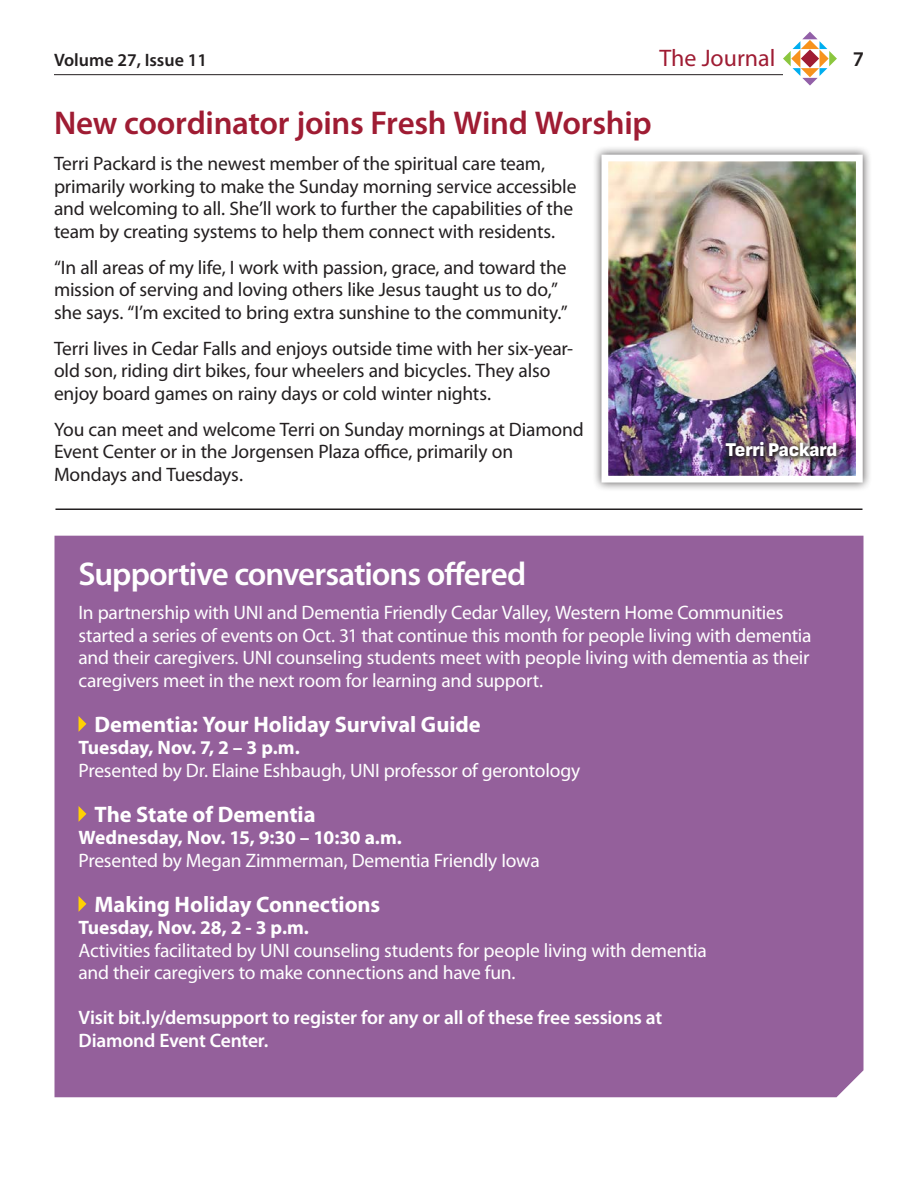
<style>
.page{position:relative;width:918px;height:1188px;background:#fff}
.page>*{position:absolute;margin:0;border:0;box-sizing:border-box;transform-origin:0 0}
.t1{font:600 33px "Myriad Pro";letter-spacing:-.01em;color:#9f1c33}
.t2{font:600 33px "Myriad Pro";letter-spacing:-.03em;color:#fff}
.t3{font:24px "Myriad Pro";color:#9f1c33}
.t4{font:700 22.5px "Myriad Pro";letter-spacing:-.005em;color:#fff}
.t5{font:600 21px "Myriad Pro";color:#231f20}
.t6{font:19.5px/22.5px "Myriad Pro";letter-spacing:-.01em;color:#231f20}
.t7{font:19.5px/22.5px "Myriad Pro";letter-spacing:-.015em;color:#fff}
.t8{font:600 19.5px/22.5px "Myriad Pro";letter-spacing:-.01em;color:#fff}
.t9{font:700 19.5px "Myriad Pro";letter-spacing:-.005em;color:#fff}
.t10{font:19.5px "Sofia Sans";letter-spacing:-.01em;color:#fff}
.t11{font:600 18px "Myriad Pro";color:#231f20}
</style>
<div class="page">
<svg style="left:783px;top:32px;width:54px;height:54px"></svg>
<hr style="left:54px;top:74px;width:729px;height:1px;background:#231f20">
<div style="left:55px;top:536px;width:808px;height:561px;background:#94609b"></div>
<svg style="left:79px;top:716px;width:7px;height:16px"></svg>
<svg style="left:79px;top:806px;width:7px;height:16px"></svg>
<svg style="left:79px;top:896px;width:7px;height:16px"></svg>
<div style="left:592px;top:145px;width:280px;height:347px;background:#231f20;opacity:.75"></div>
<img style="left:609px;top:163px;width:246px;height:312px">
<div style="left:601px;top:155px;width:262px;height:328px;border:7px solid #fff"></div>
<img style="left:716px;top:432px;width:131px;height:35px">
<hr style="left:55px;top:508px;width:808px;height:2px;background:#231f20">
<p class="t11" style="left:54px;top:49px;width:155px">Volume 27, Issue 11</p>
<p class="t3" style="left:660px;top:43px;width:117px">The Journal</p>
<p class="t5" style="left:853px;top:46px;width:13px">7</p>
<p class="t1" style="left:54px;top:102px;width:599px">New coordinator joins Fresh Wind Worship</p>
<p class="t6" style="left:54px;top:152px;width:524px">Terri Packard is the newest member of the spiritual care team, primarily working to make the Sunday morning service accessible and welcoming to all. She’ll work to further the capabilities of the team by creating systems to help them connect with residents.</p>
<p class="t6" style="left:54px;top:256px;width:515px">“In all areas of my life, I work with passion, grace, and toward the mission of serving and loving others like Jesus taught us to do,” she says. “I’m excited to bring extra sunshine to the community.”</p>
<p class="t6" style="left:54px;top:337px;width:521px">Terri lives in Cedar Falls and enjoys outside time with her six-year&shy;old son, riding dirt bikes, four wheelers and bicycles. They also enjoy board games on rainy days or cold winter nights.</p>
<p class="t6" style="left:54px;top:418px;width:531px">You can meet and welcome Terri on Sunday mornings at Diamond<br>Event Center or in the Jorgensen Plaza office, primarily on<br>Mondays and Tuesdays.</p>
<p class="t10" style="left:725px;top:439px;width:113px">Terri Packard</p>
<p class="t2" style="left:79px;top:553px;width:449px">Supportive conversations offered</p>
<p class="t7" style="left:79px;top:601px;width:734px">In partnership with UNI and Dementia Friendly Cedar Valley, Western Home Communities started a series of events on Oct. 31 that continue this month for people living with dementia and their caregivers. UNI counseling students meet with people living with dementia as their caregivers meet in the next room for learning and support.</p>
<p class="t4" style="left:95px;top:710px;width:388px">Dementia: Your Holiday Survival Guide</p>
<p class="t9" style="left:79px;top:735px;width:223px">Tuesday, Nov. 7, 2 – 3 p.m.</p>
<p class="t7" style="left:79px;top:759px;width:503px">Presented by Dr. Elaine Eshbaugh, UNI professor of gerontology</p>
<p class="t4" style="left:95px;top:800px;width:223px">The State of Dementia</p>
<p class="t9" style="left:79px;top:825px;width:325px">Wednesday, Nov. 15, 9:30 – 10:30 a.m.</p>
<p class="t7" style="left:79px;top:849px;width:463px">Presented by Megan Zimmerman, Dementia Friendly Iowa</p>
<p class="t4" style="left:95px;top:890px;width:287px">Making Holiday Connections</p>
<p class="t9" style="left:79px;top:915px;width:232px">Tuesday, Nov. 28, 2 - 3 p.m.</p>
<p class="t7" style="left:79px;top:939px;width:630px">Activities facilitated by UNI counseling students for people living with dementia and their caregivers to make connections and have fun.</p>
<p class="t8" style="left:79px;top:1006px;width:585px">Visit bit.ly/demsupport to register for any or all of these free sessions at<br>Diamond Event Center.</p>
</div>
